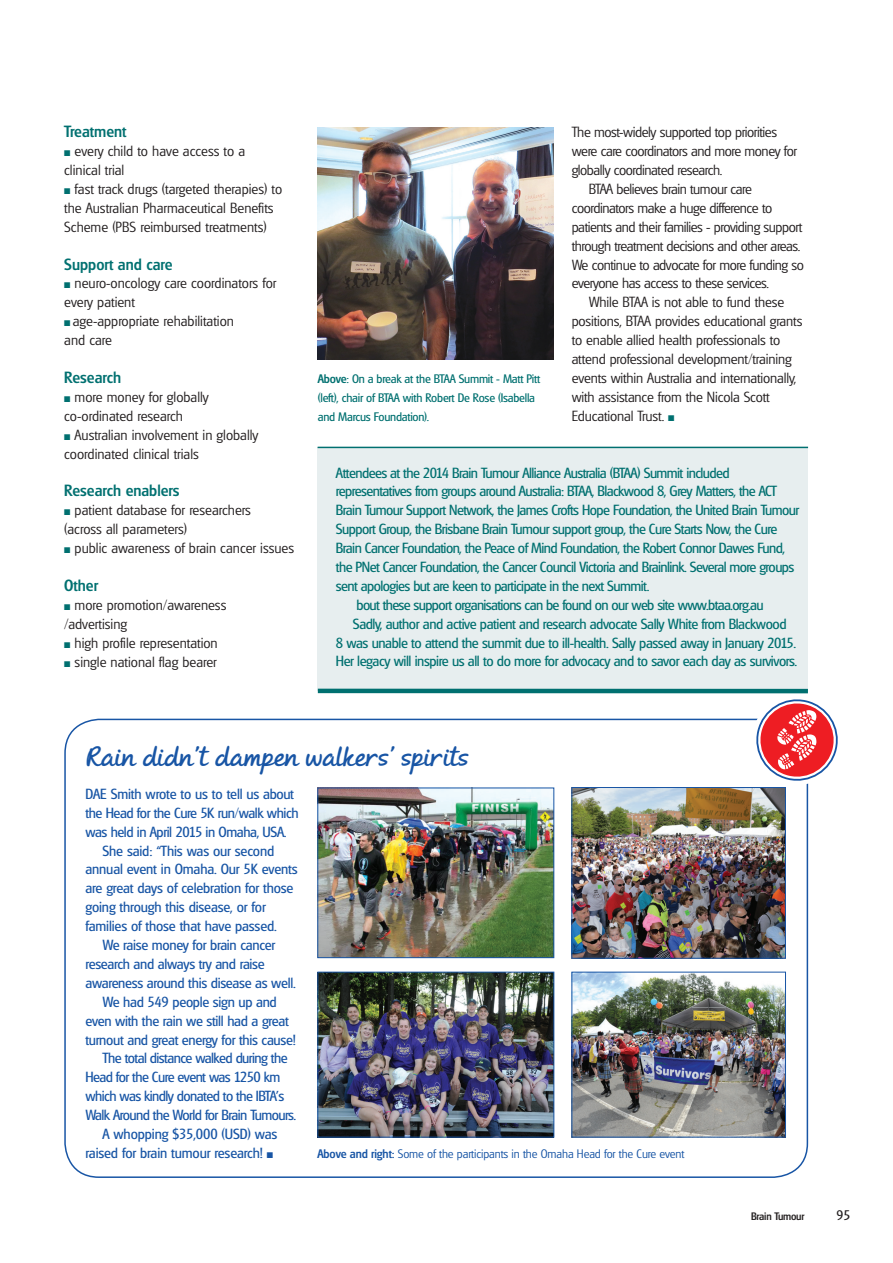
<style>
.page{position:relative;width:893px;height:1263px;background:#fff}
.page>*{position:absolute;margin:0;border:0;box-sizing:border-box;transform-origin:0 0}
.t1{font:700 26.25px "Andrea II Script Slant";letter-spacing:-.01em;color:#1855a5}
.t2{font:500 15.75px "Glasgow Serial";color:#007070}
.t3{font:14.25px "Glasgow Serial";letter-spacing:-.04em;color:#007070}
.t4{font:300 14.25px/18.9px "Glasgow Serial";letter-spacing:-.01em;color:#231f20}
.t5{font:14.25px "Glasgow Serial";letter-spacing:-.02em;color:#1855a5}
.t6{font:300 14.25px "Glasgow Serial";letter-spacing:-.03em;color:#231f20}
.t7{font:14.25px "Glasgow Serial";letter-spacing:-.04em;color:#1855a5}
.t8{font:13.5px "Glasgow Serial";color:#231f20}
.t9{font:12px/18.9px "Glasgow Serial";letter-spacing:-.02em;color:#007070}
.t10{font:300 12px "Glasgow Serial";letter-spacing:-.01em;color:#1855a5}
.t11{font:500 10.5px "Glasgow Serial";letter-spacing:-.02em;color:#231f20}
.s1{color:#007070}
.s2{font-weight:500}
</style>
<div class="page">
<div style="left:318px;top:447px;width:490px;height:244px;background:#e7eeef"></div>
<hr style="left:318px;top:447px;width:490px;height:1px;background:#007070">
<hr style="left:318px;top:689px;width:490px;height:4px;background:#007070">
<img style="left:318px;top:128px;width:236px;height:231px">
<img style="left:319px;top:789px;width:233px;height:167px">
<div style="left:317px;top:787px;width:237px;height:171px;border:1px solid #1855a5"></div>
<img style="left:573px;top:789px;width:211px;height:168px">
<div style="left:571px;top:787px;width:215px;height:172px;border:1px solid #1855a5"></div>
<svg style="left:743px;top:688px;width:95px;height:106px"></svg>
<img style="left:573px;top:974px;width:211px;height:161px">
<div style="left:571px;top:972px;width:215px;height:165px;border:1px solid #1855a5"></div>
<img style="left:319px;top:974px;width:233px;height:161px">
<div style="left:317px;top:972px;width:237px;height:165px;border:1px solid #1855a5"></div>
<p class="t2" style="left:64px;top:122px;width:64px">Treatment</p>
<p class="t4" style="left:64px;top:142px;width:183px"><span class="s1">■</span> every child to have access to a clinical trial</p>
<p class="t4" style="left:64px;top:179px;width:219px"><span class="s1">■</span> fast track drugs (targeted therapies) to the Australian Pharmaceutical Benefits<br>Scheme (PBS reimbursed treatments)</p>
<p class="t2" style="left:64px;top:254px;width:110px">Support and care</p>
<p class="t4" style="left:64px;top:274px;width:214px"><span class="s1">■</span> neuro-oncology care coordinators for every patient</p>
<p class="t4" style="left:64px;top:312px;width:171px"><span class="s1">■</span> age-appropriate rehabilitation and care</p>
<p class="t2" style="left:64px;top:368px;width:58px">Research</p>
<p class="t4" style="left:64px;top:387px;width:146px"><span class="s1">■</span> more money for globally co-ordinated research</p>
<p class="t4" style="left:64px;top:425px;width:196px"><span class="s1">■</span> Australian involvement in globally coordinated clinical trials</p>
<p class="t2" style="left:64px;top:481px;width:117px">Research enablers</p>
<p class="t4" style="left:64px;top:501px;width:188px"><span class="s1">■</span> patient database for researchers (across all parameters)</p>
<p class="t4" style="left:64px;top:538px;width:231px"><span class="s1">■</span> public awareness of brain cancer issues</p>
<p class="t2" style="left:64px;top:576px;width:35px">Other</p>
<p class="t4" style="left:64px;top:595px;width:164px"><span class="s1">■</span> more promotion/awareness /advertising</p>
<p class="t4" style="left:64px;top:633px;width:155px"><span class="s1">■</span> high profile representation</p>
<p class="t4" style="left:64px;top:652px;width:154px"><span class="s1">■</span> single national flag bearer</p>
<p class="t9" style="left:318px;top:369px;width:224px"><span class="s2">Above</span>: On a break at the BTAA Summit - Matt Pitt (left), chair of BTAA with Robert De Rose (Isabella and Marcus Foundation).</p>
<p class="t6" style="left:572px;top:124px;width:207px">The most-widely supported top priorities</p>
<p class="t6" style="left:572px;top:143px;width:227px">were care coordinators and more money for</p>
<p class="t6" style="left:572px;top:161px;width:152px">globally coordinated research.</p>
<p class="t6" style="left:589px;top:180px;width:165px">BTAA believes brain tumour care</p>
<p class="t6" style="left:572px;top:199px;width:202px">coordinators make a huge difference to</p>
<p class="t6" style="left:572px;top:218px;width:232px">patients and their families - providing support</p>
<p class="t6" style="left:572px;top:237px;width:230px">through treatment decisions and other areas.</p>
<p class="t6" style="left:572px;top:256px;width:234px">We continue to advocate for more funding so</p>
<p class="t6" style="left:572px;top:275px;width:199px">everyone has access to these services.</p>
<p class="t4" style="left:589px;top:293px;width:197px">While BTAA is not able to fund these</p>
<p class="t4" style="left:572px;top:312px;width:232px">positions, BTAA provides educational grants</p>
<p class="t4" style="left:572px;top:331px;width:210px">to enable allied health professionals to</p>
<p class="t4" style="left:572px;top:349px;width:221px">attend professional development/training</p>
<p class="t4" style="left:572px;top:368px;width:226px">events within Australia and internationally,</p>
<p class="t4" style="left:572px;top:387px;width:200px">with assistance from the Nicola Scott</p>
<p class="t4" style="left:572px;top:406px;width:104px">Educational Trust. <span class="s1">■</span></p>
<p class="t3" style="left:336px;top:464px;width:395px">Attendees at the 2014 Brain Tumour Alliance Australia (BTAA) Summit included</p>
<p class="t3" style="left:336px;top:483px;width:443px">representatives from groups around Australia: BTAA, Blackwood 8, Grey Matters, the ACT</p>
<p class="t3" style="left:336px;top:502px;width:465px">Brain Tumour Support Network, the James Crofts Hope Foundation, the United Brain Tumour</p>
<p class="t3" style="left:336px;top:520px;width:443px">Support Group, the Brisbane Brain Tumour support group, the Cure Starts Now, the Cure</p>
<p class="t3" style="left:336px;top:539px;width:451px">Brain Cancer Foundation, the Peace of Mind Foundation, the Robert Connor Dawes Fund,</p>
<p class="t3" style="left:336px;top:558px;width:460px">the PNet Cancer Foundation, the Cancer Council Victoria and Brainlink. Several more groups</p>
<p class="t3" style="left:336px;top:577px;width:315px">sent apologies but are keen to participate in the next Summit.</p>
<p class="t3" style="left:356px;top:596px;width:409px">bout these support organisations can be found on our web site www.btaa.org.au</p>
<p class="t3" style="left:353px;top:615px;width:435px">Sadly, author and active patient and research advocate Sally White from Blackwood</p>
<p class="t3" style="left:336px;top:634px;width:462px">8 was unable to attend the summit due to ill-health. Sally passed away in January 2015.</p>
<p class="t3" style="left:336px;top:653px;width:463px">Her legacy will inspire us all to do more for advocacy and to savor each day as survivors.</p>
<h1 class="t1" style="left:87px;top:741px;width:384px">Rain didn’t dampen walkers’ spirits</h1>
<p class="t5" style="left:85px;top:785px;width:210px">DAE Smith wrote to us to tell us about</p>
<p class="t5" style="left:85px;top:804px;width:215px">the Head for the Cure 5K run/walk which</p>
<p class="t5" style="left:85px;top:823px;width:202px">was held in April 2015 in Omaha, USA.</p>
<p class="t5" style="left:102px;top:842px;width:173px">She said: “This was our second</p>
<p class="t5" style="left:85px;top:861px;width:214px">annual event in Omaha. Our 5K events</p>
<p class="t5" style="left:85px;top:880px;width:210px">are great days of celebration for those</p>
<p class="t5" style="left:85px;top:898px;width:182px">going through this disease, or for</p>
<p class="t5" style="left:85px;top:917px;width:193px">families of those that have passed.</p>
<p class="t5" style="left:102px;top:936px;width:174px">We raise money for brain cancer</p>
<p class="t5" style="left:85px;top:955px;width:181px">research and always try and raise</p>
<p class="t5" style="left:85px;top:974px;width:212px">awareness around this disease as well.</p>
<p class="t5" style="left:102px;top:993px;width:176px">We had 549 people sign up and</p>
<p class="t5" style="left:85px;top:1012px;width:205px">even with the rain we still had a great</p>
<p class="t5" style="left:85px;top:1031px;width:212px">turnout and great energy for this cause!</p>
<p class="t7" style="left:102px;top:1050px;width:187px">The total distance walked during the</p>
<p class="t7" style="left:85px;top:1068px;width:196px">Head for the Cure event was 1250 km</p>
<p class="t7" style="left:85px;top:1087px;width:200px">which was kindly donated to the IBTA’s</p>
<p class="t7" style="left:85px;top:1106px;width:212px">Walk Around the World for Brain Tumours.</p>
<p class="t5" style="left:102px;top:1125px;width:176px">A whopping $35,000 (USD) was</p>
<p class="t5" style="left:85px;top:1144px;width:189px">raised for brain tumour research! ■</p>
<p class="t10" style="left:317px;top:1146px;width:369px"><span class="s2">Above and right:</span> Some of the participants in the Omaha Head for the Cure event</p>
<p class="t11" style="left:751px;top:1210px;width:55px">Brain Tumour</p>
<p class="t8" style="left:836px;top:1207px;width:15px">95</p>
</div>
